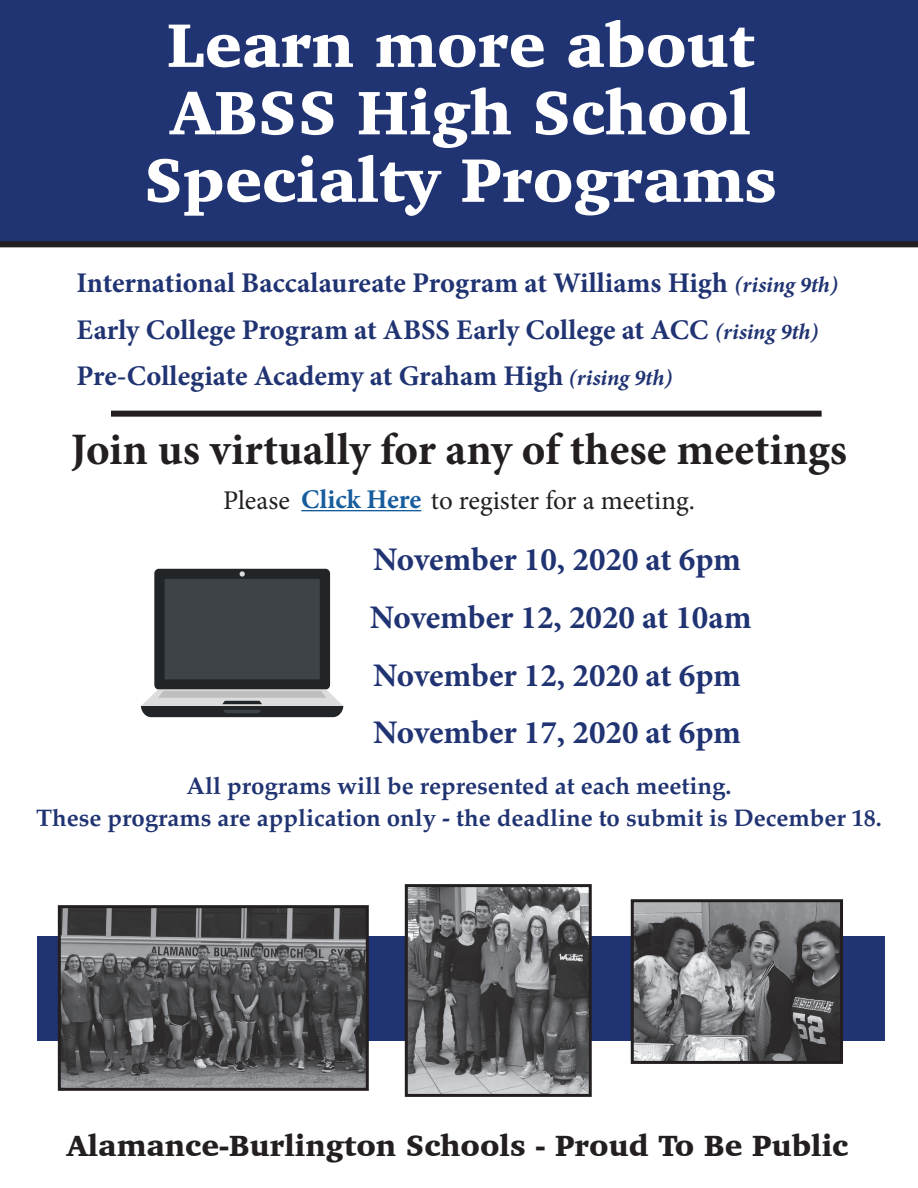
<style>
.page{position:relative;width:918px;height:1188px;background:#fff}
.page>*{position:absolute;margin:0;border:0;box-sizing:border-box;transform-origin:0 0}
.t1{font:900 63px/67.5px "Charter";color:#fff;text-align:center}
.t2{font:700 45px "Minion Pro";color:#231f20}
.t3{font:700 33px/57.8px "Minion Pro";letter-spacing:-.005em;color:#203372}
.t4{font:900 30px "Charter";color:#231f20}
.t5{font:700 28.5px/46.5px "Minion Pro";color:#203372}
.t6{font:27px "Minion Pro";letter-spacing:-.005em;color:#231f20}
.t7{font:700 24px/31.5px "Palatino";color:#203372;text-align:center}
.s1{font-style:italic;font-size:22.5px}
.s2{font-weight:700;color:#175d9e}
</style>
<div class="page">
<div style="left:37px;top:936px;width:847px;height:105px;background:#203372"></div>
<div style="left:0;top:0;width:918px;height:247px;background:#203372"></div>
<div style="left:111px;top:411px;width:711px;height:6px;background:#231f20"></div>
<img style="left:409px;top:888px;width:179px;height:205px">
<div style="left:405px;top:884px;width:187px;height:213px;border:3px solid #231f20"></div>
<img style="left:635px;top:903px;width:204px;height:157px">
<div style="left:631px;top:899px;width:212px;height:165px;border:3px solid #231f20"></div>
<img style="left:62px;top:909px;width:303px;height:178px">
<div style="left:58px;top:905px;width:311px;height:186px;border:3px solid #231f20"></div>
<hr style="left:301px;top:510px;width:120px;height:1px;background:#175d9e">
<h1 class="t1" style="left:144px;top:10px;width:635px">Learn more about<br>ABSS High School<br>Specialty Programs</h1>
<p class="t5" style="left:76px;top:260px;width:763px">International Baccalaureate Program at Williams High <span class="s1">(rising 9th)<br></span>Early College Program at ABSS Early College at ACC <span class="s1">(rising 9th)<br></span>Pre-Collegiate Academy at Graham High <span class="s1">(rising 9th)</span></p>
<h2 class="t2" style="left:71px;top:418px;width:778px">Join us virtually for any of these meetings</h2>
<p class="t6" style="left:223px;top:482px;width:473px">Please <span class="s2">Click Here</span> to register for a meeting.</p>
<p class="t3" style="left:370px;top:530px;width:383px">November 10, 2020 at 6pm<br>November 12, 2020 at 10am<br>November 12, 2020 at 6pm<br>November 17, 2020 at 6pm</p>
<p class="t7" style="left:36px;top:770px;width:847px">All programs will be represented at each meeting.<br>These programs are application only - the deadline to submit is December 18.</p>
<p class="t4" style="left:67px;top:1127px;width:783px">Alamance-Burlington Schools - Proud To Be Public</p>
</div>
